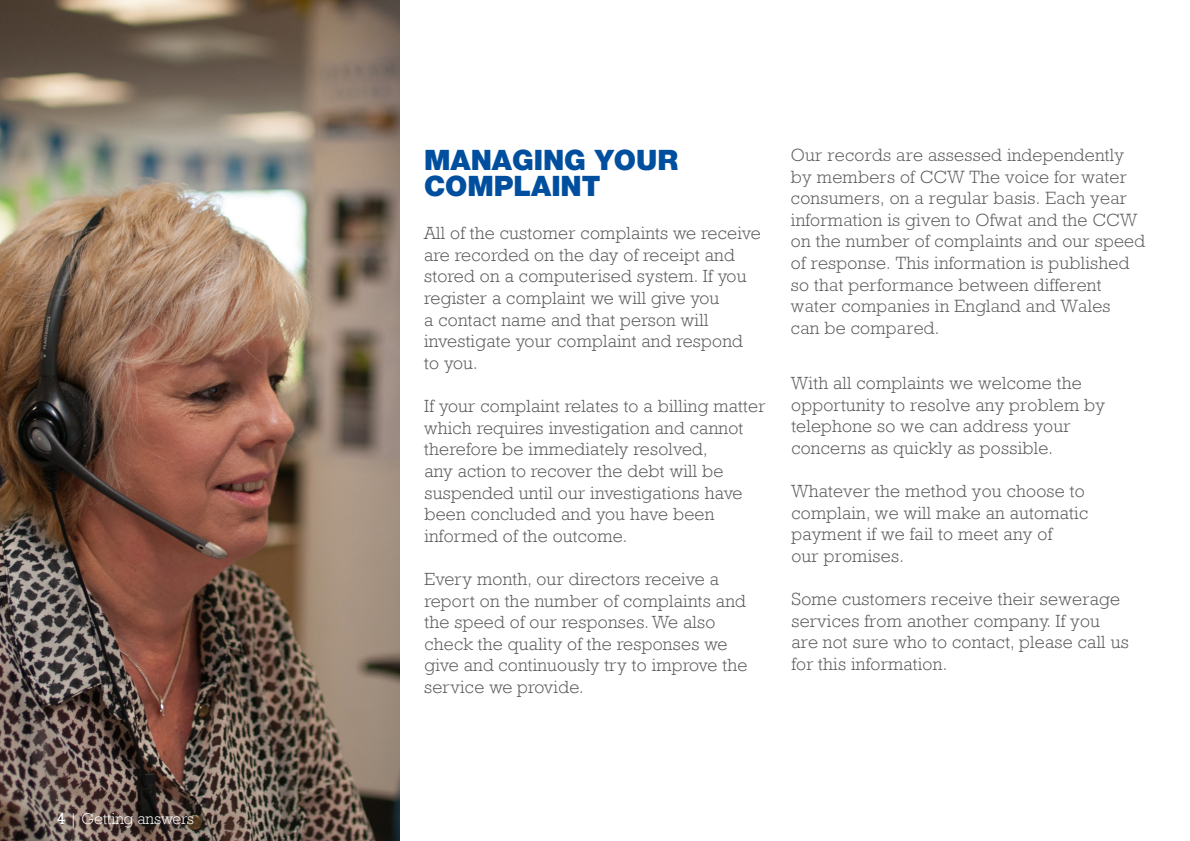
<style>
.page{position:relative;width:1190px;height:841px;background:#fff}
.page>*{position:absolute;margin:0;border:0;box-sizing:border-box;transform-origin:0 0}
.t1{font:28px/26px "Helvetica Neue Black WHAM";color:#004f9f}
.t2{font:300 18px/21.6px "Rockwell";letter-spacing:.015em;color:#575756}
.t3{font:300 18px/21.6px "Rockwell Std";letter-spacing:.015em;color:#575756}
.t4{font:300 16px "Rockwell";color:#fff}
.s1{font-family:"Rockwell Std";font-weight:400}
</style>
<div class="page">
<img style="left:0;top:0;width:399px;height:840px">
<p class="t4" style="left:57px;top:807px;width:138px"><span class="s1">4</span> | Getting answers</p>
<h1 class="t1" style="left:424px;top:147px;width:255px">MANAGING YOUR<br>COMPLAINT</h1>
<p class="t2" style="left:424px;top:222px;width:338px">All of the customer complaints we receive are recorded on the day of receipt and stored on a computerised system. If you register a complaint we will give you<br>a contact name and that person will investigate your complaint and respond to you.</p>
<p class="t2" style="left:424px;top:394px;width:343px">If your complaint relates to a billing matter which requires investigation and cannot therefore be immediately resolved,<br>any action to recover the debt will be suspended until our investigations have been concluded and you have been informed of the outcome.</p>
<p class="t2" style="left:424px;top:567px;width:325px">Every month, our directors receive a report on the number of complaints and the speed of our responses. We also check the quality of the responses we give and continuously try to improve the service we provide.</p>
<p class="t3" style="left:791px;top:144px;width:356px">Our records are assessed independently by members of CCW The voice for water consumers, on a regular basis. Each year information is given to Ofwat and the CCW on the number of complaints and our speed of response. This information is published so that performance between different water companies in England and Wales<br>can be compared.</p>
<p class="t2" style="left:791px;top:371px;width:315px">With all complaints we welcome the opportunity to resolve any problem by telephone so we can address your concerns as quickly as possible.</p>
<p class="t2" style="left:791px;top:479px;width:298px">Whatever the method you choose to complain, we will make an automatic payment if we fail to meet any of<br>our promises.</p>
<p class="t2" style="left:791px;top:587px;width:339px">Some customers receive their sewerage services from another company. If you are not sure who to contact, please call us for this information.</p>
</div>
